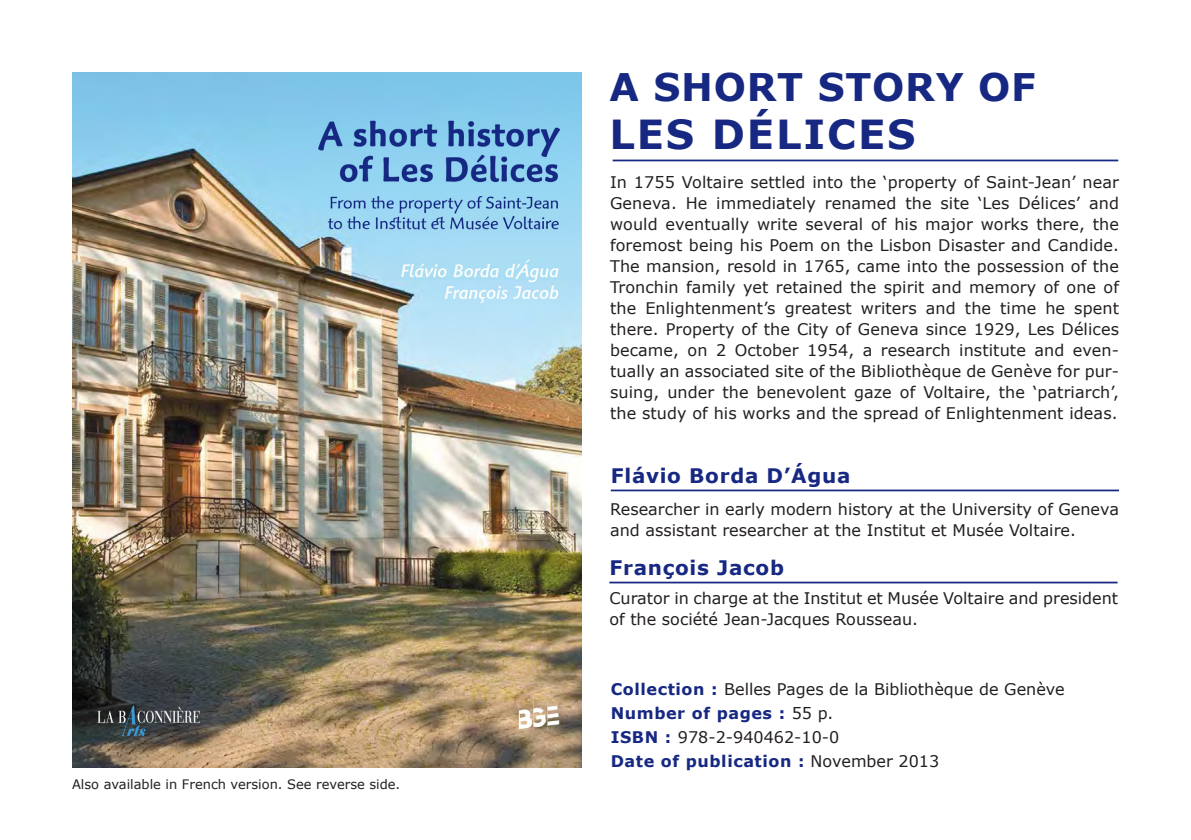
<style>
.page{position:relative;width:1191px;height:840px;background:#fff}
.page>*{position:absolute;margin:0;border:0;box-sizing:border-box;transform-origin:0 0}
.t1{font:700 40px "Verdana";letter-spacing:.045em;color:#172882}
.t2{font:700 38px "Verdana";letter-spacing:.02em;color:#172882}
.t3{font:700 20px "Verdana";letter-spacing:.035em;color:#172882}
.t4{font:16px/21px "Verdana";color:#231f20}
.t5{font:700 16px "Verdana";letter-spacing:.035em;color:#172882}
.t6{font:13px "Verdana";color:#231f20}
.s1{font-weight:700;color:#172882}
.s2{font-weight:400;color:#231f20}
</style>
<div class="page">
<hr style="left:609px;top:581px;width:508px;height:2px;background:#172882">
<hr style="left:611px;top:489px;width:508px;height:2px;background:#172882">
<hr style="left:612px;top:159px;width:506px;height:2px;background:#172882">
<img style="left:72px;top:72px;width:509px;height:695px">
<p class="t6" style="left:72px;top:774px;width:330px">Also available in French version. See reverse side.</p>
<p class="t2" style="left:609px;top:60px;width:428px">A SHORT STORY OF</p>
<p class="t1" style="left:609px;top:106px;width:308px">LES DÉLICES</p>
<p class="t4" style="left:610px;top:171px;width:510px;text-align:justify">In 1755 Voltaire settled into the ‘property of Saint-Jean’ near Geneva. He immediately renamed the site ‘Les Délices’ and would eventually write several of his major works there, the foremost being his Poem on the Lisbon Disaster and Candide.<br>The mansion, resold in 1765, came into the possession of the Tronchin family yet retained the spirit and memory of one of the Enlightenment’s greatest writers and the time he spent there. Property of the City of Geneva since 1929, Les Délices became, on 2 October 1954, a research institute and even&shy;tually an associated site of the Bibliothèque de Genève for pur&shy;suing, under the benevolent gaze of Voltaire, the ‘patriarch’, the study of his works and the spread of Enlightenment ideas.</p>
<p class="t3" style="left:611px;top:461px;width:241px">Flávio Borda D’Água</p>
<p class="t4" style="left:610px;top:498px;width:510px">Researcher in early modern history at the University of Geneva and assistant researcher at the Institut et Musée Voltaire.</p>
<p class="t3" style="left:609px;top:553px;width:176px">François Jacob</p>
<p class="t4" style="left:609px;top:587px;width:510px">Curator in charge at the Institut et Musée Voltaire and president of the société Jean-Jacques Rousseau.</p>
<p class="t4" style="left:611px;top:678px;width:455px"><span class="s1">Collection :</span> Belles Pages de la Bibliothèque de Genève</p>
<p class="t5" style="left:611px;top:701px;width:224px">Number of pages : <span class="s2">55 p.</span></p>
<p class="t4" style="left:611px;top:726px;width:230px"><span class="s1">ISBN :</span> 978-2-940462-10-0</p>
<p class="t5" style="left:611px;top:749px;width:330px">Date of publication : <span class="s2">November 2013</span></p>
</div>
